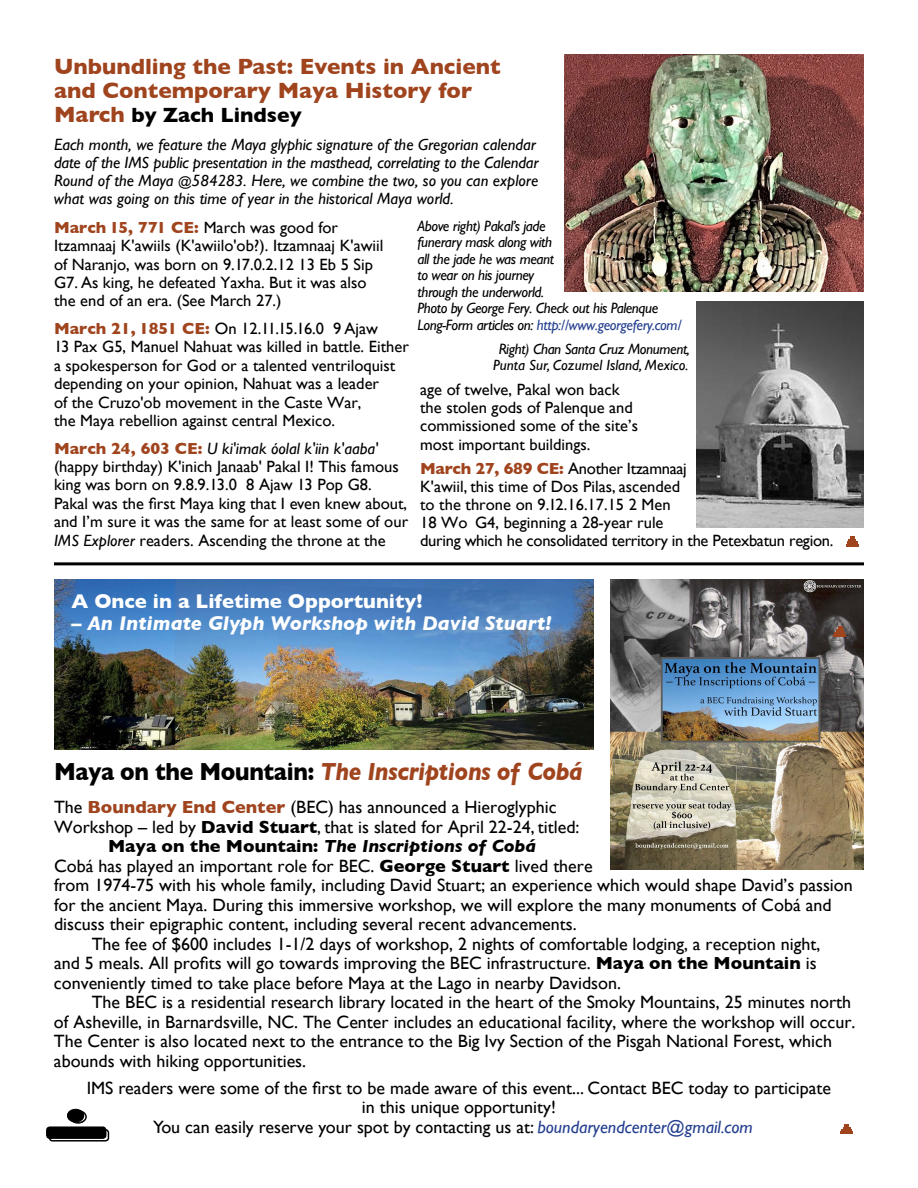
<style>
.page{position:relative;width:918px;height:1188px;background:#fff}
.page>*{position:absolute;margin:0;border:0;box-sizing:border-box;transform-origin:0 0}
.t1{font:italic 700 25.2px "Gill Sans";letter-spacing:-.015em;color:#a0441e;scale:.91 1}
.t2{font:700 22.5px/24px "Gill Sans";color:#a0441e}
.t3{font:700 21px "Gill Sans";color:#000}
.t4{font:italic 700 20.25px "Gill Sans";color:#fff}
.t5{font:700 20.25px "Gill Sans";color:#fff}
.t6{font:17.85px "Gill Sans";color:#000}
.t7{font:italic 700 17.85px "Gill Sans";color:#000}
.t8{font:16.35px/18.5px "Gill Sans";color:#000}
.t9{font:italic 16.35px/18px "Gill Sans";color:#000}
.t10{font:16.35px/18px "Gill Sans";letter-spacing:-.02em;color:#000}
.t11{font:italic 15px/16.5px "Gill Sans";letter-spacing:-.025em;color:#000}
.t12{font:italic 14.85px "Gill Sans";color:#000}
.s1{font-size:22.5px;color:#a0441e}
.s2{font-size:13.35px}
.s3{font-weight:700;color:#a0441e}
.s4{font-style:italic}
.s5{color:#25408f}
.s6{font-size:15px}
.s7{font-style:normal;color:#000}
.s8{font-weight:700}
.s9{font-style:normal}
.s10{font-style:italic;color:#25408f}
</style>
<div class="page">
<img style="left:696px;top:301px;width:168px;height:226px">
<div style="left:49px;top:1129px;width:60px;height:13px;border:2px solid #000;border-radius:3px"></div>
<div style="left:47px;top:1127px;width:59px;height:11px;background:#000;border-radius:3px"></div>
<div style="left:46px;top:1126px;width:60px;height:13px;border:2px solid #000;border-radius:3px"></div>
<div style="left:70px;top:1111px;width:16px;height:13px;border:1px solid #000;border-radius:50%"></div>
<div style="left:68px;top:1110px;width:16px;height:12px;background:#000;border-radius:50%"></div>
<div style="left:70px;top:1110px;width:16px;height:13px;border:1px solid #000;border-radius:50%"></div>
<div style="left:68px;top:1109px;width:16px;height:12px;background:#000;border-radius:50%"></div>
<div style="left:67px;top:1109px;width:17px;height:13px;border:1px solid #000;border-radius:50%"></div>
<img style="left:611px;top:580px;width:253px;height:290px">
<img style="left:54px;top:580px;width:540px;height:170px">
<hr style="left:54px;top:562px;width:810px;height:3px;background:#000">
<svg style="left:833px;top:627px;width:13px;height:10px"></svg>
<svg style="left:840px;top:1124px;width:13px;height:10px"></svg>
<svg style="left:846px;top:536px;width:12px;height:10px"></svg>
<img style="left:564px;top:54px;width:300px;height:238px">
<p class="t2" style="left:54px;top:54px;width:448px">Unbundling the Past: Events in Ancient and Contemporary Maya History for</p>
<p class="t3" style="left:54px;top:99px;width:249px"><span class="s1">March</span> by Zach Lindsey</p>
<p class="t9" style="left:54px;top:135px;width:486px">Each month, we feature the Maya glyphic signature of the Gregorian calendar date of the IMS public presentation in the masthead, correlating to the Calendar Round of the Maya <span class="s2">@</span>584283. Here, we combine the two, so you can explore what was going on this time of year in the historical Maya world.</p>
<p class="t8" style="left:54px;top:218px;width:331px"><span class="s3">March 15, 771 CE:</span> March was good for Itzamnaaj K'awiils (K'awiilo'ob?). Itzamnaaj K'awiil of Naranjo, was born on 9.17.0.2.12 13 Eb 5 Sip G7. As king, he defeated Yaxha. But it was also the end of an era. (See March 27.)</p>
<p class="t8" style="left:54px;top:319px;width:356px"><span class="s3">March 21, 1851 CE:</span> On 12.11.15.16.0 9 Ajaw<br>13 Pax G5, Manuel Nahuat was killed in battle. Either a spokesperson for God or a talented ventriloquist depending on your opinion, Nahuat was a leader<br>of the Cruzo'ob movement in the Caste War,<br>the Maya rebellion against central Mexico.</p>
<p class="t8" style="left:54px;top:439px;width:356px"><span class="s3">March 24, 603 CE:</span> <span class="s4">U ki'imak óolal k'iin k'aaba' </span>(happy birthday) K'inich Janaab' Pakal I! This famous king was born on 9.8.9.13.0 8 Ajaw 13 Pop G8.<br>Pakal was the first Maya king that I even knew about, and I’m sure it was the same for at least some of our <span class="s4">IMS Explorer</span> readers. Ascending the throne at the</p>
<p class="t11" style="left:418px;top:217px;width:266px">Above right) Pakal’s jade<br>funerary mask along with<br>all the jade he was meant<br>to wear on his journey<br>through the underworld.<br>Photo by George Fery. Check out his Palenque<br>Long-Form articles on: <span class="s5">http://www.georgefery.com/</span></p>
<p class="t11" style="left:499px;top:340px;width:193px">Right) Chan Santa Cruz Monument,</p>
<p class="t12" style="left:493px;top:357px;width:197px">Punta Sur, Cozumel Island, Mexico<span class="s6">.</span></p>
<p class="t8" style="left:420px;top:380px;width:220px">age of twelve, Pakal won back the stolen gods of Palenque and commissioned some of the site’s most important buildings.</p>
<p class="t10" style="left:420px;top:459px;width:415px"><span class="s3">March 27, 689 CE:</span> Another Itzamnaaj<br>K'awiil, this time of Dos Pilas, ascended<br>to the throne on 9.12.16.17.15 2 Men<br>18 Wo G4, beginning a 28-year rule<br>during which he consolidated territory in the Petexbatun region.</p>
<p class="t5" style="left:71px;top:585px;width:353px">A Once in a Lifetime Opportunity!</p>
<p class="t4" style="left:71px;top:611px;width:482px">– An Intimate Glyph Workshop with David Stuart!</p>
<h1 class="t1" style="left:54px;top:756px;width:583px"><span class="s7">Maya on the Mountain:</span> The Inscriptions of Cobá</h1>
<p class="t6" style="left:54px;top:797px;width:504px">The <span class="s3">Boundary End Center</span> (BEC) has announced a Hieroglyphic</p>
<p class="t6" style="left:54px;top:816px;width:527px">Workshop – led by <span class="s8">David Stuart</span>, that is slated for April 22-24, titled:</p>
<p class="t7" style="left:108px;top:836px;width:430px"><span class="s9">Maya on the Mountain:</span> The Inscriptions of Cobá</p>
<p class="t6" style="left:54px;top:855px;width:540px">Cobá has played an important role for BEC. <span class="s8">George Stuart</span> lived there</p>
<p class="t6" style="left:54px;top:875px;width:800px">from 1974-75 with his whole family, including David Stuart; an experience which would shape David’s passion</p>
<p class="t6" style="left:54px;top:894px;width:779px">for the ancient Maya. During this immersive workshop, we will explore the many monuments of Cobá and</p>
<p class="t6" style="left:54px;top:914px;width:524px">discuss their epigraphic content, including several recent advancements.</p>
<p class="t6" style="left:92px;top:933px;width:730px">The fee of $600 includes 1-1/2 days of workshop, 2 nights of comfortable lodging, a reception night,</p>
<p class="t6" style="left:54px;top:953px;width:764px">and 5 meals. All profits will go towards improving the BEC infrastructure. <span class="s8">Maya on the Mountain</span> is</p>
<p class="t6" style="left:54px;top:972px;width:569px">conveniently timed to take place before Maya at the Lago in nearby Davidson.</p>
<p class="t6" style="left:92px;top:992px;width:761px">The BEC is a residential research library located in the heart of the Smoky Mountains, 25 minutes north</p>
<p class="t6" style="left:54px;top:1011px;width:803px">of Asheville, in Barnardsville, NC. The Center includes an educational facility, where the workshop will occur.</p>
<p class="t6" style="left:54px;top:1031px;width:780px">The Center is also located next to the entrance to the Big Ivy Section of the Pisgah National Forest, which</p>
<p class="t6" style="left:54px;top:1050px;width:254px">abounds with hiking opportunities.</p>
<p class="t6" style="left:87px;top:1077px;width:746px">IMS readers were some of the first to be made aware of this event... Contact BEC today to participate</p>
<p class="t6" style="left:362px;top:1097px;width:196px">in this unique opportunity!</p>
<p class="t6" style="left:153px;top:1116px;width:601px">You can easily reserve your spot by contacting us at: <span class="s10">boundaryendcenter@gmail.com</span></p>
</div>
